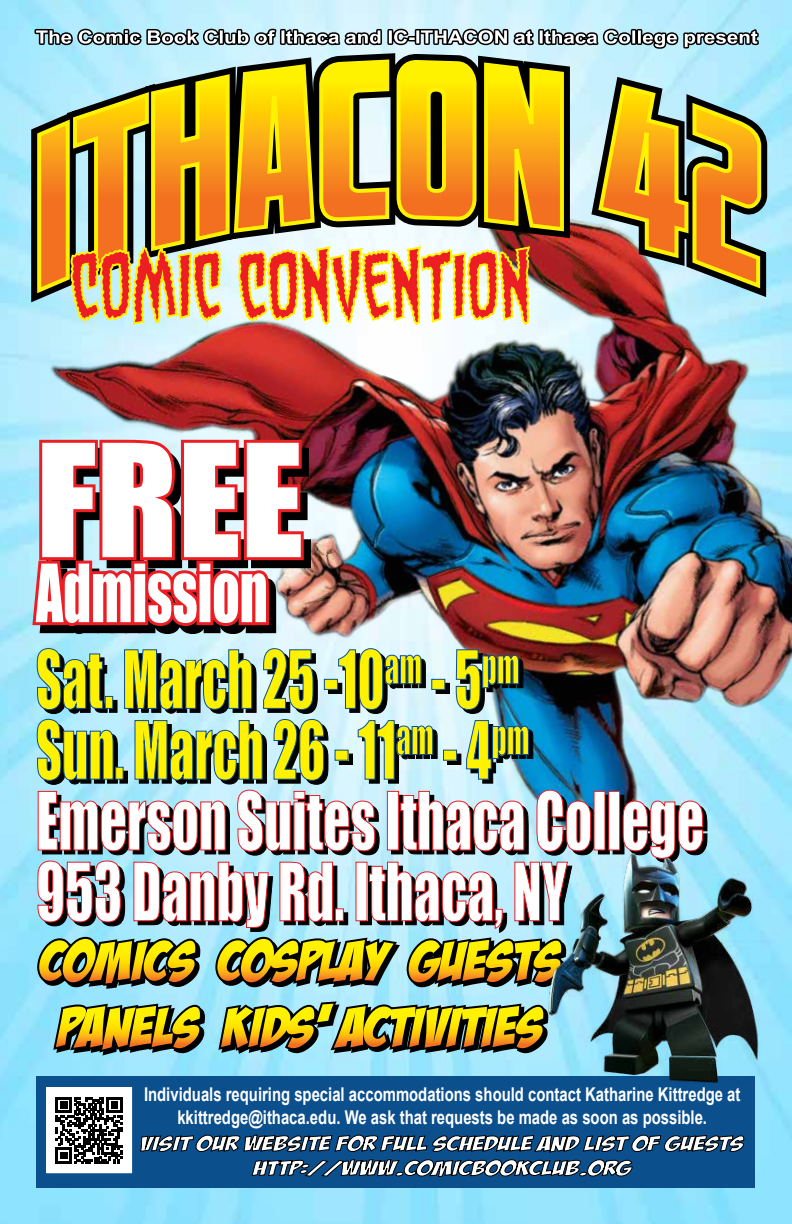
<style>
.page{position:relative;width:792px;height:1224px;background:#fff}
.page>*{position:absolute;margin:0;border:0;box-sizing:border-box;transform-origin:0 0}
.t1{font:144.7px "Impact";color:#fff;scale:1.05 1}
.t2{font:111.6px "Chainsawz BB";color:#ed1d24;scale:.84 1}
.t3{font:74.1px/70.8px "Impact";color:#fff;scale:.72 1}
.t4{font:700 19px/22.8px "Arial";color:#fff;text-align:center;scale:.78 1}
.s1{color:#fff200}
</style>
<div class="page">
<img style="left:0;top:0;width:792px;height:1224px">
<svg style="left:35px;top:902px;width:505px;height:100px"></svg>
<svg style="left:51px;top:999px;width:489px;height:59px"></svg>
<img style="left:33px;top:314px;width:563px;height:264px">
<div style="left:598px;top:795px;width:12px;height:59px;border:1px solid #000"></div>
<div style="left:613px;top:795px;width:11px;height:59px;border:1px solid #000"></div>
<svg style="left:23px;top:0;width:757px;height:314px"></svg>
<div style="left:36px;top:1076px;width:720px;height:112px;background:#0b4f8d"></div>
<div style="left:47px;top:1088px;width:85px;height:85px;background:#fff"></div>
<svg style="left:56px;top:1097px;width:66px;height:67px"></svg>
<div style="left:46px;top:1087px;width:86px;height:86px;border:1px solid #fff"></div>
<svg style="left:140px;top:1134px;width:604px;height:43px"></svg>
<svg style="left:35px;top:57px;width:728px;height:239px"></svg>
<svg style="left:69px;top:244px;width:154px;height:82px"></svg>
<svg style="left:237px;top:245px;width:295px;height:82px"></svg>
<img style="left:540px;top:850px;width:236px;height:235px">
<div style="left:608px;top:791px;width:12px;height:59px;border:1px solid #ed1d24"></div>
<img style="left:622px;top:800px;width:86px;height:63px">
<img style="left:36px;top:647px;width:560px;height:340px">
<svg style="left:29px;top:436px;width:285px;height:203px"></svg>
<svg style="left:33px;top:25px;width:728px;height:26px"></svg>
<h2 class="t2" style="left:70px;top:234px;width:549px">COMIC CONVENTION</h2>
<h1 class="t1" style="left:36px;top:411px;width:256px">FREE</h1>
<h3 class="t3" style="left:36px;top:557px;width:323px">Admission</h3>
<h3 class="t3" style="left:36px;top:643px;width:930px"><span class="s1">Sat. March 25 -10</span><sup>am</sup> <span class="s1">- 5</span><sup>pm<br></sup><span class="s1">Sun. March 26 - 11</span><sup>am</sup> <span class="s1">- 4</span><sup>pm<br></sup>Emerson Suites Ithaca College<br>953 Danby Rd. Ithaca, NY</h3>
<p class="t4" style="left:144px;top:1083px;width:766px">Individuals requiring special accommodations should contact Katharine Kittredge at kkittredge@ithaca.edu. We ask that requests be made as soon as possible.</p>
</div>
